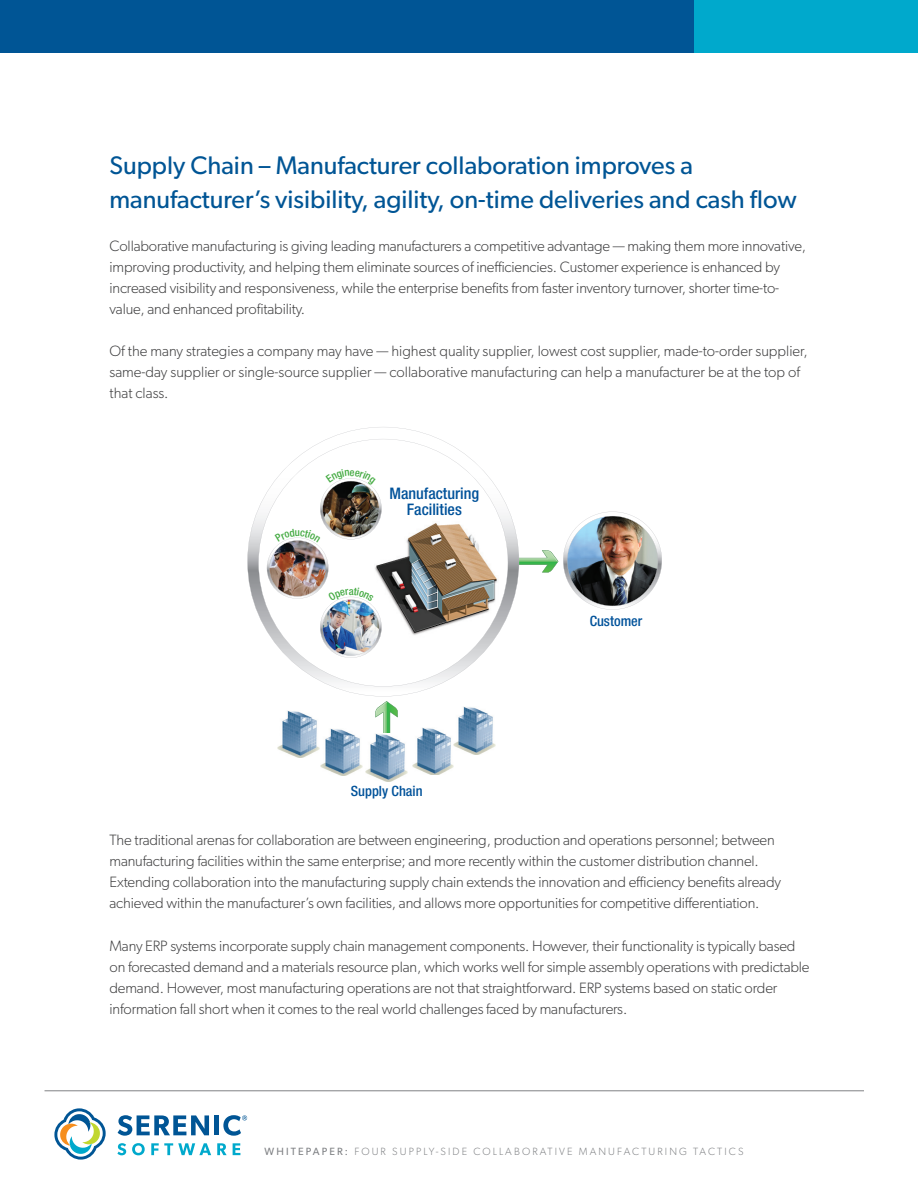
<style>
.page{position:relative;width:918px;height:1188px;background:#fff}
.page>*{position:absolute;margin:0;border:0;box-sizing:border-box;transform-origin:0 0}
.t1{font:25.5px/34.5px "Gibson";color:#005595}
.t2{font:500 condensed 15.9px/15.1px "Helvetica Neue";color:#01529a;text-align:center}
.body{font:300 15px/21px "Gibson";letter-spacing:-.01em;color:#3e3e3f}
.t3{font:500 condensed 14.25px "Helvetica Neue";color:#01529a}
.t4{font:300 10.5px "Gibson";letter-spacing:.2em;color:#808285}
.s1{font-weight:400}
</style>
<div class="page">
<div style="left:0;top:0;width:694px;height:52px;background:#005595"></div>
<div style="left:694px;top:0;width:224px;height:52px;background:#00a9cc"></div>
<hr style="left:45px;top:1090px;width:819px;height:1px;background:#808285">
<svg style="left:118px;top:1115px;width:91px;height:21px"></svg>
<div style="left:214px;top:1115px;width:5px;height:20px;background:#005595"></div>
<svg style="left:117px;top:1143px;width:9px;height:12px"></svg>
<svg style="left:132px;top:1143px;width:13px;height:12px"></svg>
<svg style="left:151px;top:1143px;width:60px;height:12px"></svg>
<svg style="left:217px;top:1143px;width:10px;height:12px"></svg>
<svg style="left:233px;top:1143px;width:7px;height:12px"></svg>
<svg style="left:54px;top:1108px;width:52px;height:52px"></svg>
<svg style="left:223px;top:1115px;width:24px;height:21px"></svg>
<svg style="left:247px;top:427px;width:269px;height:269px"></svg>
<img style="left:516px;top:512px;width:146px;height:98px">
<svg style="left:375px;top:701px;width:23px;height:33px"></svg>
<img style="left:412px;top:727px;width:42px;height:48px">
<img style="left:366px;top:734px;width:42px;height:47px">
<img style="left:321px;top:728px;width:42px;height:48px">
<img style="left:277px;top:710px;width:42px;height:48px">
<img style="left:454px;top:707px;width:42px;height:47px">
<img style="left:267px;top:469px;width:115px;height:189px">
<p class="t1" style="left:110px;top:147px;width:689px">Supply Chain – Manufacturer collaboration improves a manufacturer’s visibility, agility, on-time deliveries and cash flow</p>
<p class="body" style="left:110px;top:235px;width:698px">Collaborative manufacturing is giving leading manufacturers a competitive advantage — making them more innovative, improving productivity, and helping them eliminate sources of inefficiencies. Customer experience is enhanced by increased visibility and responsiveness, while the enterprise benefits from faster inventory turnover, shorter time-to&shy;value, and enhanced profitability.</p>
<p class="body" style="left:110px;top:340px;width:700px">Of the many strategies a company may have — highest quality supplier, lowest cost supplier, made-to-order supplier, same-day supplier or single-source supplier — collaborative manufacturing can help a manufacturer be at the top of that class.</p>
<p class="t2" style="left:389px;top:486px;width:91px">Manufacturing<br>Facilities</p>
<p class="t3" style="left:351px;top:782px;width:73px">Supply Chain</p>
<p class="t3" style="left:590px;top:613px;width:54px">Customer</p>
<p class="body" style="left:110px;top:829px;width:673px">The traditional arenas for collaboration are between engineering, production and operations personnel; between manufacturing facilities within the same enterprise; and more recently within the customer distribution channel.<br>Extending collaboration into the manufacturing supply chain extends the innovation and efficiency benefits already achieved within the manufacturer’s own facilities, and allows more opportunities for competitive differentiation.</p>
<p class="body" style="left:110px;top:935px;width:702px">Many ERP systems incorporate supply chain management components. However, their functionality is typically based on forecasted demand and a materials resource plan, which works well for simple assembly operations with predictable demand. However, most manufacturing operations are not that straightforward. ERP systems based on static order information fall short when it comes to the real world challenges faced by manufacturers.</p>
<p class="t4" style="left:265px;top:1146px;width:480px"><span class="s1">WHITEPAPER:</span> FOUR SUPPLY-SIDE COLLABORATIVE MANUFACTURING TACTICS</p>
</div>
